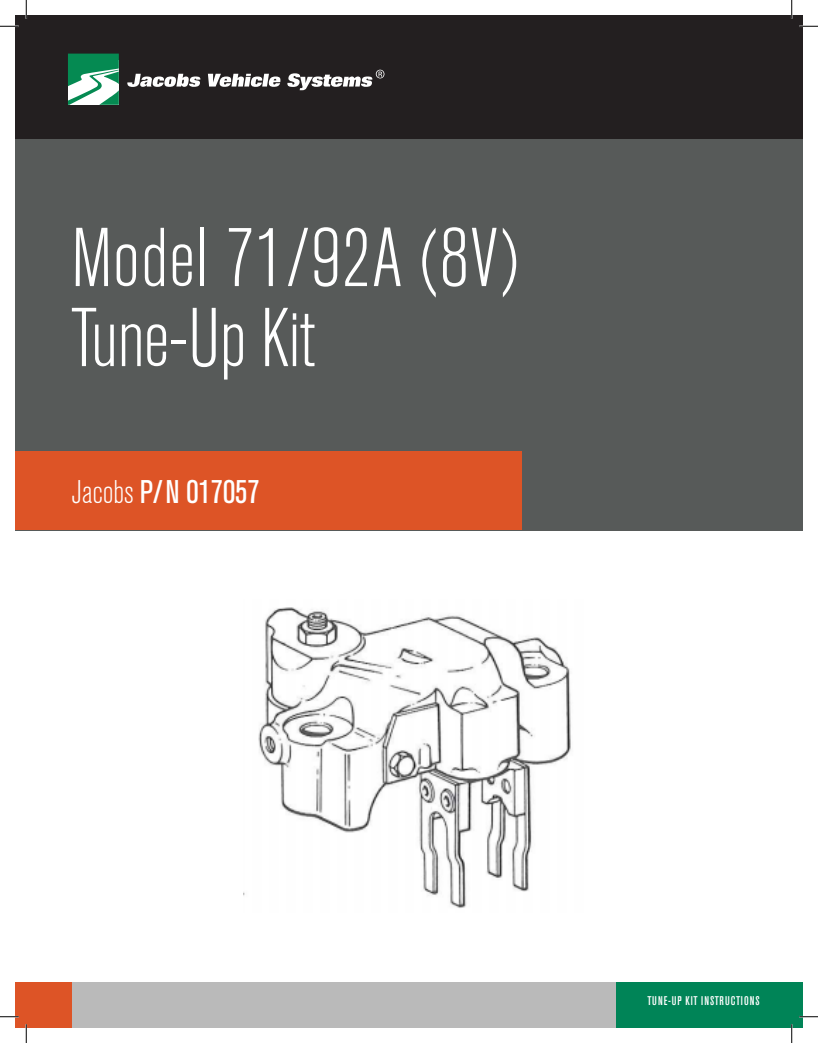
<style>
.page{position:relative;width:818px;height:1043px;background:#fff}
.page>*{position:absolute;margin:0;border:0;box-sizing:border-box;transform-origin:0 0}
.t1{font:300 condensed 82.5px/80px "Akzidenz Grotesk BE";letter-spacing:.01em;color:#fff}
.t2{font:condensed 32.5px "Akzidenz Grotesk BE";color:#fff}
.t3{font:500 condensed 12.5px "Akzidenz Grotesk BE";letter-spacing:.08em;color:#fff}
.s1{font-weight:300}
</style>
<div class="page">
<div style="left:15px;top:125px;width:787px;height:405px;background:#575a59"></div>
<div style="left:612px;top:982px;width:190px;height:46px;background:#008457"></div>
<div style="left:26px;top:982px;width:589px;height:46px;background:#bababa"></div>
<div style="left:15px;top:982px;width:56px;height:46px;background:#dd5426"></div>
<div style="left:15px;top:451px;width:506px;height:79px;background:#dd5426"></div>
<div style="left:15px;top:15px;width:787px;height:124px;background:#231f20"></div>
<svg style="left:68px;top:54px;width:51px;height:51px;background:#71bc9d"></svg>
<svg style="left:127px;top:74px;width:74px;height:13px"></svg>
<svg style="left:208px;top:74px;width:73px;height:13px"></svg>
<svg style="left:287px;top:70px;width:97px;height:20px"></svg>
<img style="left:243px;top:607px;width:328px;height:301px">
<svg style="left:0;top:25px;width:19px;height:2px"></svg>
<svg style="left:799px;top:25px;width:19px;height:2px"></svg>
<svg style="left:0;top:1016px;width:19px;height:1px"></svg>
<svg style="left:799px;top:1015px;width:19px;height:2px"></svg>
<svg style="left:25px;top:0;width:2px;height:19px"></svg>
<svg style="left:25px;top:1024px;width:2px;height:18px"></svg>
<svg style="left:790px;top:0;width:2px;height:19px"></svg>
<svg style="left:790px;top:1024px;width:2px;height:18px"></svg>
<p class="t1" style="left:71px;top:220px;width:449px">Model 71/92A (8V)<br>Tune-Up Kit</p>
<p class="t2" style="left:71px;top:473px;width:190px"><span class="s1">Jacobs</span> P/N 017057</p>
<p class="t3" style="left:647px;top:993px;width:113px">TUNE-UP KIT INSTRUCTIONS</p>
</div>
